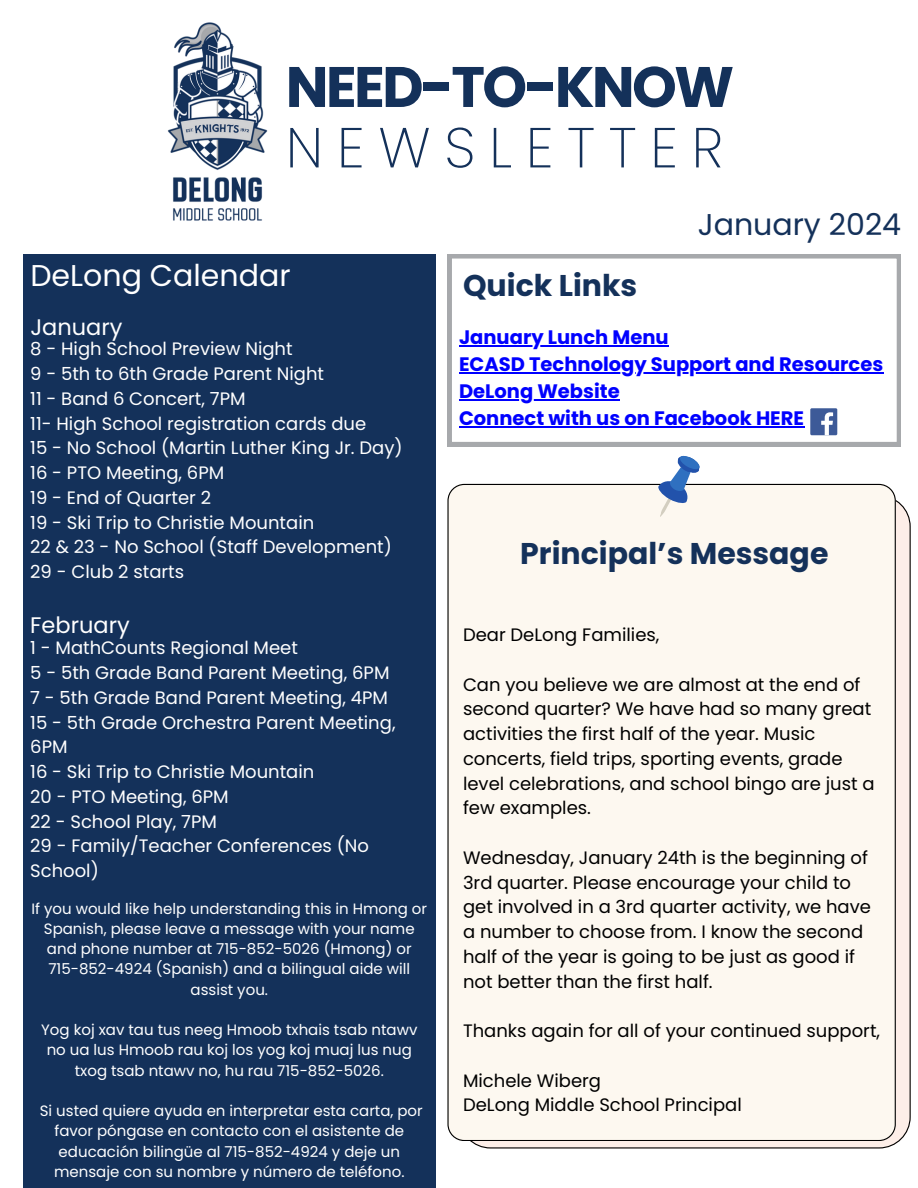
<style>
.page{position:relative;width:918px;height:1188px;background:#fff}
.page>*{position:absolute;margin:0;border:0;box-sizing:border-box;transform-origin:0 0}
.t1{font:700 57px "Poppins";letter-spacing:-.045em;color:#14315a}
.t2{font:200 56.25px "Poppins";letter-spacing:.245em;color:#14315a}
.t3{font:700 30px "Poppins";color:#14315a}
.t4{font:30px "Poppins";color:#fff}
.t5{font:30px "Poppins";color:#14315a}
.t6{font:22.5px "Poppins";color:#fff}
.t7{font:700 19.5px "Poppins";color:#00f}
.t8{font:18px/24.8px "Poppins";color:#000}
.t9{font:18px/24.8px "Poppins";color:#fff}
.t10{font:15px/20.2px "Poppins";color:#fff;text-align:center}
</style>
<div class="page">
<svg style="left:447px;top:254px;width:454px;height:192px"></svg>
<div style="left:23px;top:254px;width:413px;height:934px;background:#14315a"></div>
<hr style="left:459px;top:345px;width:210px;height:1px;background:#00f">
<hr style="left:459px;top:372px;width:70px;height:1px;background:#00f">
<hr style="left:529px;top:372px;width:354px;height:1px;background:#00f">
<hr style="left:459px;top:399px;width:161px;height:1px;background:#00f">
<hr style="left:459px;top:426px;width:345px;height:1px;background:#00f">
<div style="left:810px;top:408px;width:27px;height:27px;background:#3d5a98"></div>
<svg style="left:821px;top:412px;width:12px;height:23px"></svg>
<img style="left:167px;top:22px;width:101px;height:199px">
<svg style="left:470px;top:500px;width:441px;height:649px;background:#f2e4df"></svg>
<div style="left:447px;top:484px;width:449px;height:657px;background:#fdf8f0"></div>
<svg style="left:655px;top:455px;width:47px;height:64px"></svg>
<p class="t1" style="left:286px;top:47px;width:450px">NEED-TO-KNOW</p>
<p class="t2" style="left:286px;top:108px;width:439px">NEWSLETTER</p>
<p class="t4" style="left:30px;top:255px;width:262px">DeLong Calendar</p>
<p class="t6" style="left:30px;top:311px;width:94px">January</p>
<p class="t9" style="left:30px;top:337px;width:264px">8 - High School Preview Night</p>
<p class="t9" style="left:30px;top:361px;width:295px">9 - 5th to 6th Grade Parent Night</p>
<p class="t9" style="left:30px;top:386px;width:217px">11 - Band 6 Concert, 7PM</p>
<p class="t9" style="left:30px;top:411px;width:338px">11- High School registration cards due</p>
<p class="t9" style="left:30px;top:436px;width:374px">15 - No School (Martin Luther King Jr. Day)</p>
<p class="t9" style="left:30px;top:460px;width:196px">16 - PTO Meeting, 6PM</p>
<p class="t9" style="left:30px;top:485px;width:182px">19 - End of Quarter 2</p>
<p class="t9" style="left:30px;top:510px;width:286px">19 - Ski Trip to Christie Mountain</p>
<p class="t9" style="left:30px;top:535px;width:363px">22 &amp; 23 - No School (Staff Development)</p>
<p class="t9" style="left:30px;top:559px;width:155px">29 - Club 2 starts</p>
<p class="t6" style="left:30px;top:609px;width:101px">February</p>
<p class="t9" style="left:30px;top:636px;width:269px">1 - MathCounts Regional Meet</p>
<p class="t9" style="left:30px;top:660px;width:361px">5 - 5th Grade Band Parent Meeting, 6PM</p>
<p class="t9" style="left:30px;top:685px;width:359px">7 - 5th Grade Band Parent Meeting, 4PM</p>
<p class="t9" style="left:30px;top:710px;width:367px">15 - 5th Grade Orchestra Parent Meeting,<br>6PM</p>
<p class="t9" style="left:30px;top:759px;width:286px">16 - Ski Trip to Christie Mountain</p>
<p class="t9" style="left:30px;top:784px;width:200px">20 - PTO Meeting, 6PM</p>
<p class="t9" style="left:30px;top:809px;width:188px">22 - School Play, 7PM</p>
<p class="t9" style="left:30px;top:834px;width:340px">29 - Family/Teacher Conferences (No<br>School)</p>
<p class="t10" style="left:31px;top:898px;width:397px">If you would like help understanding this in Hmong or Spanish, please leave a message with your name and phone number at 715-852-5026 (Hmong) or 715-852-4924 (Spanish) and a bilingual aide will assist you.</p>
<p class="t10" style="left:41px;top:1020px;width:378px">Yog koj xav tau tus neeg Hmoob txhais tsab ntawv no ua lus Hmoob rau koj los yog koj muaj lus nug txog tsab ntawv no, hu rau 715-852-5026.</p>
<p class="t10" style="left:40px;top:1101px;width:385px">Si usted quiere ayuda en interpretar esta carta, por favor póngase en contacto con el asistente de educación bilingüe al 715-852-4924 y deje un mensaje con su nombre y número de teléfono.</p>
<p class="t3" style="left:463px;top:264px;width:176px">Quick Links</p>
<p class="t5" style="left:698px;top:203px;width:205px">January 2024</p>
<p class="t7" style="left:459px;top:324px;width:211px">January Lunch Menu</p>
<p class="t7" style="left:459px;top:351px;width:426px">ECASD Technology Support and Resources</p>
<p class="t7" style="left:459px;top:378px;width:162px">DeLong Website</p>
<p class="t7" style="left:459px;top:405px;width:347px">Connect with us on Facebook HERE</p>
<p class="t3" style="left:520px;top:532px;width:310px">Principal’s Message</p>
<p class="t8" style="left:463px;top:622px;width:198px">Dear DeLong Families,</p>
<p class="t8" style="left:463px;top:672px;width:413px">Can you believe we are almost at the end of second quarter? We have had so many great activities the first half of the year. Music concerts, field trips, sporting events, grade level celebrations, and school bingo are just a few examples.</p>
<p class="t8" style="left:463px;top:845px;width:410px">Wednesday, January 24th is the beginning of 3rd quarter. Please encourage your child to get involved in a 3rd quarter activity, we have a number to choose from. I know the second half of the year is going to be just as good if not better than the first half.</p>
<p class="t8" style="left:463px;top:1018px;width:419px">Thanks again for all of your continued support,</p>
<p class="t8" style="left:463px;top:1068px;width:140px">Michele Wiberg</p>
<p class="t8" style="left:463px;top:1093px;width:280px">DeLong Middle School Principal</p>
</div>
